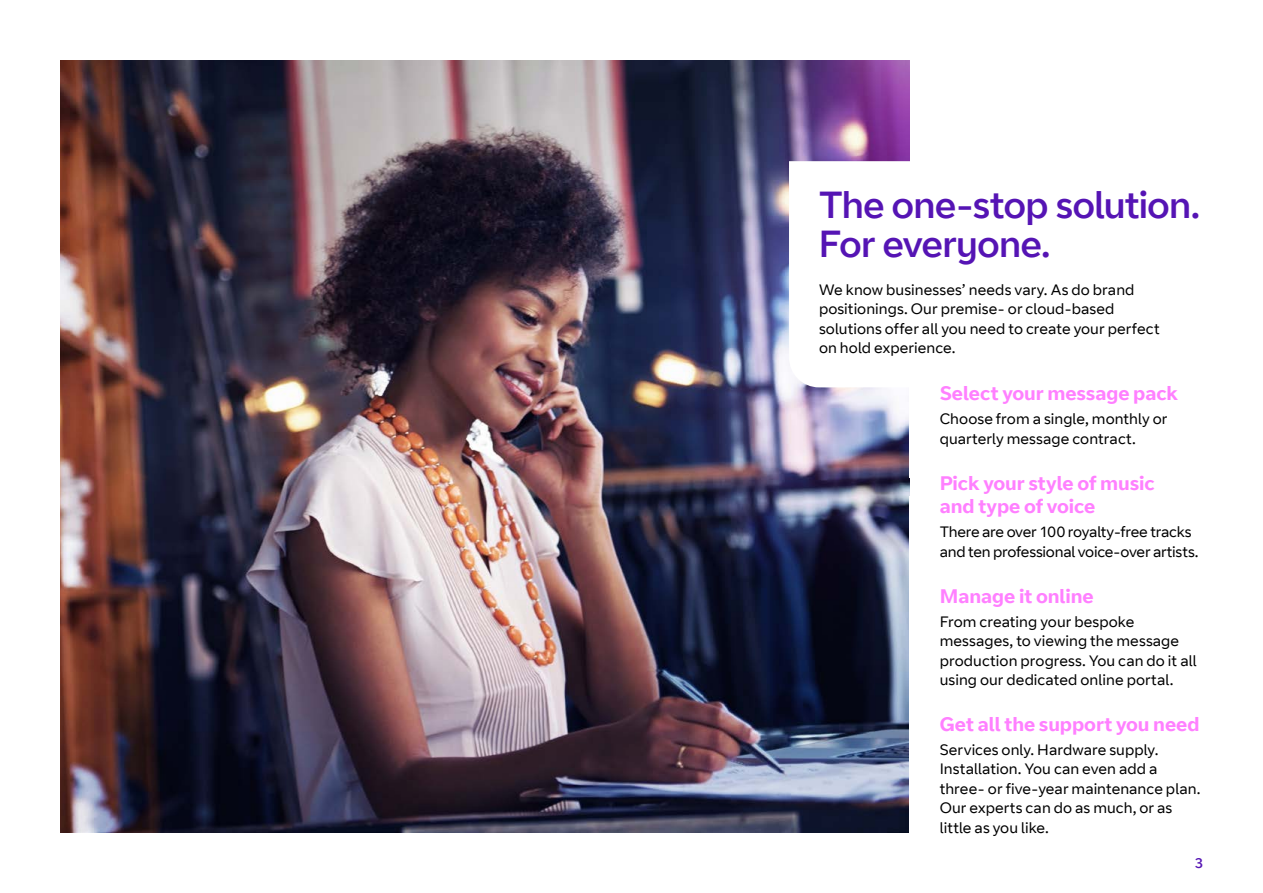
<style>
.page{position:relative;width:1263px;height:893px;background:#fff}
.page>*{position:absolute;margin:0;border:0;box-sizing:border-box;transform-origin:0 0}
.t1{font:37.5px/39px "BT Curve Headline";letter-spacing:-.005em;color:#5514b4}
.t2{font:700 19.5px/23.4px "BT Curve";color:#ff80ff}
.t3{font:15px/19.5px "BT Curve";letter-spacing:.005em;color:#000}
.t4{font:15px/19.5px "BT Curve";letter-spacing:-.015em;color:#000}
.t5{font:14.25px "BT Curve Headline";color:#5514b4}
</style>
<div class="page">
<img style="left:60px;top:60px;width:850px;height:773px">
<svg style="left:789px;top:161px;width:121px;height:93px"></svg>
<svg style="left:789px;top:254px;width:121px;height:133px"></svg>
<h1 class="t1" style="left:819px;top:187px;width:382px">The one-stop solution.<br>For everyone.</h1>
<p class="t3" style="left:819px;top:280px;width:342px">We know businesses’ needs vary. As do brand positionings. Our premise- or cloud-based solutions offer all you need to create your perfect on hold experience.</p>
<h2 class="t2" style="left:940px;top:383px;width:240px">Select your message pack</h2>
<p class="t3" style="left:940px;top:410px;width:229px">Choose from a single, monthly or quarterly message contract.</p>
<h2 class="t2" style="left:940px;top:472px;width:216px">Pick your style of music and type of voice</h2>
<p class="t4" style="left:940px;top:523px;width:260px">There are over 100 royalty-free tracks and ten professional voice-over artists.</p>
<h2 class="t2" style="left:940px;top:585px;width:156px">Manage it online</h2>
<p class="t3" style="left:940px;top:612px;width:258px">From creating your bespoke messages, to viewing the message production progress. You can do it all using our dedicated online portal.</p>
<h2 class="t2" style="left:940px;top:713px;width:261px">Get all the support you need</h2>
<p class="t3" style="left:940px;top:740px;width:262px">Services only. Hardware supply.<br>Installation. You can even add a three- or five-year maintenance plan.<br>Our experts can do as much, or as little as you like.</p>
<p class="t5" style="left:1195px;top:855px;width:9px">3</p>
</div>
